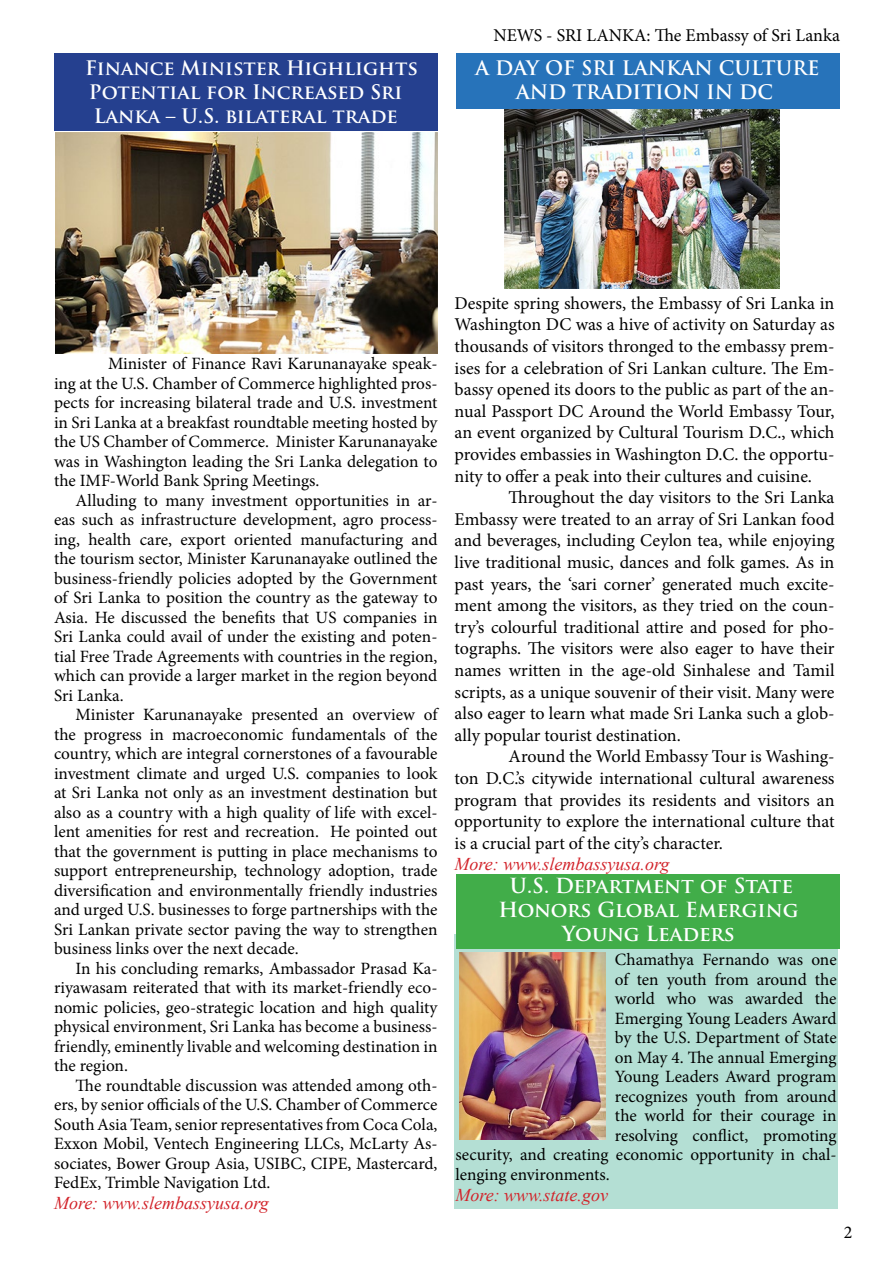
<style>
.page{position:relative;width:893px;height:1263px;background:#fff}
.page>*{position:absolute;margin:0;border:0;box-sizing:border-box;transform-origin:0 0}
.t1{font:700 20.25px/24px "Trajan Pro";letter-spacing:-.01em;color:#fff;text-align:center}
.t2{font:700 19.5px/24px "Trajan Pro";color:#fff;text-align:center}
.t3{font:18px/21.6px "Minion Pro";color:#000;text-align:justify}
.t4{font:italic 18px "Times New Roman";color:#d2232a}
.t5{font:17.25px/19.5px "Minion Pro";color:#000;text-align:justify}
</style>
<div class="page">
<img style="left:56px;top:132px;width:381px;height:221px">
<img style="left:504px;top:109px;width:275px;height:180px">
<div style="left:455px;top:934px;width:383px;height:275px;background:#b4dfd4"></div>
<div style="left:457px;top:874px;width:383px;height:74px;background:#41ad49"></div>
<div style="left:54px;top:53px;width:383px;height:78px;background:#25408f"></div>
<div style="left:457px;top:53px;width:383px;height:56px;background:#2773ba"></div>
<img style="left:459px;top:953px;width:146px;height:186px">
<p class="t2" style="left:85px;top:56px;width:335px;text-align:left">Finance Minister Highlights<br>Potential for Increased Sri<br>Lanka – U.S. bilateral trade</p>
<p class="t3" style="left:493px;top:24px;width:348px">NEWS - SRI LANKA: The Embassy of Sri Lanka</p>
<p class="t2" style="left:476px;top:56px;width:345px">A DAY OF SRI LANKAN CULTURE<br>AND TRADITION IN DC</p>
<p class="t5" style="left:54px;top:354px;width:385px;text-indent:54px">Minister of Finance Ravi Karunanayake speak&shy;ing at the U.S. Chamber of Commerce highlighted pros&shy;pects for increasing bilateral trade and U.S. investment in Sri Lanka at a breakfast roundtable meeting hosted by the US Chamber of Commerce. Minister Karunanayake was in Washington leading the Sri Lanka delegation to the IMF-World Bank Spring Meetings.</p>
<p class="t5" style="left:54px;top:490px;width:385px;text-indent:22px">Alluding to many investment opportunities in ar&shy;eas such as infrastructure development, agro process&shy;ing, health care, export oriented manufacturing and the tourism sector, Minister Karunanayake outlined the business-friendly policies adopted by the Government of Sri Lanka to position the country as the gateway to Asia. He discussed the benefits that US companies in Sri Lanka could avail of under the existing and poten&shy;tial Free Trade Agreements with countries in the region, which can provide a larger market in the region beyond Sri Lanka.</p>
<p class="t5" style="left:54px;top:705px;width:385px;text-indent:22px">Minister Karunanayake presented an overview of the progress in macroeconomic fundamentals of the country, which are integral cornerstones of a favourable investment climate and urged U.S. companies to look at Sri Lanka not only as an investment destination but also as a country with a high quality of life with excel&shy;lent amenities for rest and recreation. He pointed out that the government is putting in place mechanisms to support entrepreneurship, technology adoption, trade diversification and environmentally friendly industries and urged U.S. businesses to forge partnerships with the Sri Lankan private sector paving the way to strengthen business links over the next decade.</p>
<p class="t5" style="left:54px;top:958px;width:385px;text-indent:22px">In his concluding remarks, Ambassador Prasad Ka&shy;riyawasam reiterated that with its market-friendly eco&shy;nomic policies, geo-strategic location and high quality physical environment, Sri Lanka has become a business&shy;friendly, eminently livable and welcoming destination in the region.</p>
<p class="t5" style="left:54px;top:1075px;width:385px;text-indent:22px">The roundtable discussion was attended among oth&shy;ers, by senior officials of the U.S. Chamber of Commerce South Asia Team, senior representatives from Coca Cola, Exxon Mobil, Ventech Engineering LLCs, McLarty As&shy;sociates, Bower Group Asia, USIBC, CIPE, Mastercard, FedEx, Trimble Navigation Ltd.</p>
<p class="t4" style="left:54px;top:1191px;width:216px">More: www.slembassyusa.org</p>
<p class="t3" style="left:455px;top:292px;width:381px">Despite spring showers, the Embassy of Sri Lanka in Washington DC was a hive of activity on Saturday as thousands of visitors thronged to the embassy prem&shy;ises for a celebration of Sri Lankan culture. The Em&shy;bassy opened its doors to the public as part of the an&shy;nual Passport DC Around the World Embassy Tour, an event organized by Cultural Tourism D.C., which provides embassies in Washington D.C. the opportu&shy;nity to offer a peak into their cultures and cuisine.</p>
<p class="t3" style="left:455px;top:487px;width:381px;text-indent:54px">Throughout the day visitors to the Sri Lanka Embassy were treated to an array of Sri Lankan food and beverages, including Ceylon tea, while enjoying live traditional music, dances and folk games. As in past years, the ‘sari corner’ generated much excite&shy;ment among the visitors, as they tried on the coun&shy;try’s colourful traditional attire and posed for pho&shy;tographs. The visitors were also eager to have their names written in the age-old Sinhalese and Tamil scripts, as a unique souvenir of their visit. Many were also eager to learn what made Sri Lanka such a glob&shy;ally popular tourist destination.</p>
<p class="t3" style="left:455px;top:746px;width:381px;text-indent:54px">Around the World Embassy Tour is Washing&shy;ton D.C.’s citywide international cultural awareness program that provides its residents and visitors an opportunity to explore the international culture that is a crucial part of the city’s character.</p>
<p class="t4" style="left:455px;top:851px;width:216px">More: www.slembassyusa.org</p>
<p class="t1" style="left:498px;top:874px;width:302px">U.S. Department of State<br>Honors Global Emerging<br>Young Leaders</p>
<p class="t5" style="left:615px;top:950px;width:223px">Chamathya Fernando was one</p>
<p class="t5" style="left:615px;top:969px;width:223px">of ten youth from around the</p>
<p class="t5" style="left:615px;top:989px;width:223px">world who was awarded the</p>
<p class="t5" style="left:615px;top:1008px;width:223px">Emerging Young Leaders Award</p>
<p class="t5" style="left:615px;top:1028px;width:223px">by the U.S. Department of State</p>
<p class="t5" style="left:615px;top:1047px;width:223px">on May 4. The annual Emerging</p>
<p class="t5" style="left:615px;top:1067px;width:223px">Young Leaders Award program</p>
<p class="t5" style="left:615px;top:1086px;width:223px">recognizes youth from around</p>
<p class="t5" style="left:615px;top:1106px;width:223px">the world for their courage in</p>
<p class="t5" style="left:615px;top:1125px;width:223px">resolving conflict, promoting</p>
<p class="t5" style="left:455px;top:1145px;width:383px">security, and creating economic opportunity in chal-</p>
<p class="t5" style="left:455px;top:1164px;width:156px">lenging environments.</p>
<p class="t4" style="left:455px;top:1182px;width:154px">More: www.state.gov</p>
<p class="t3" style="left:844px;top:1221px;width:10px">2</p>
</div>
